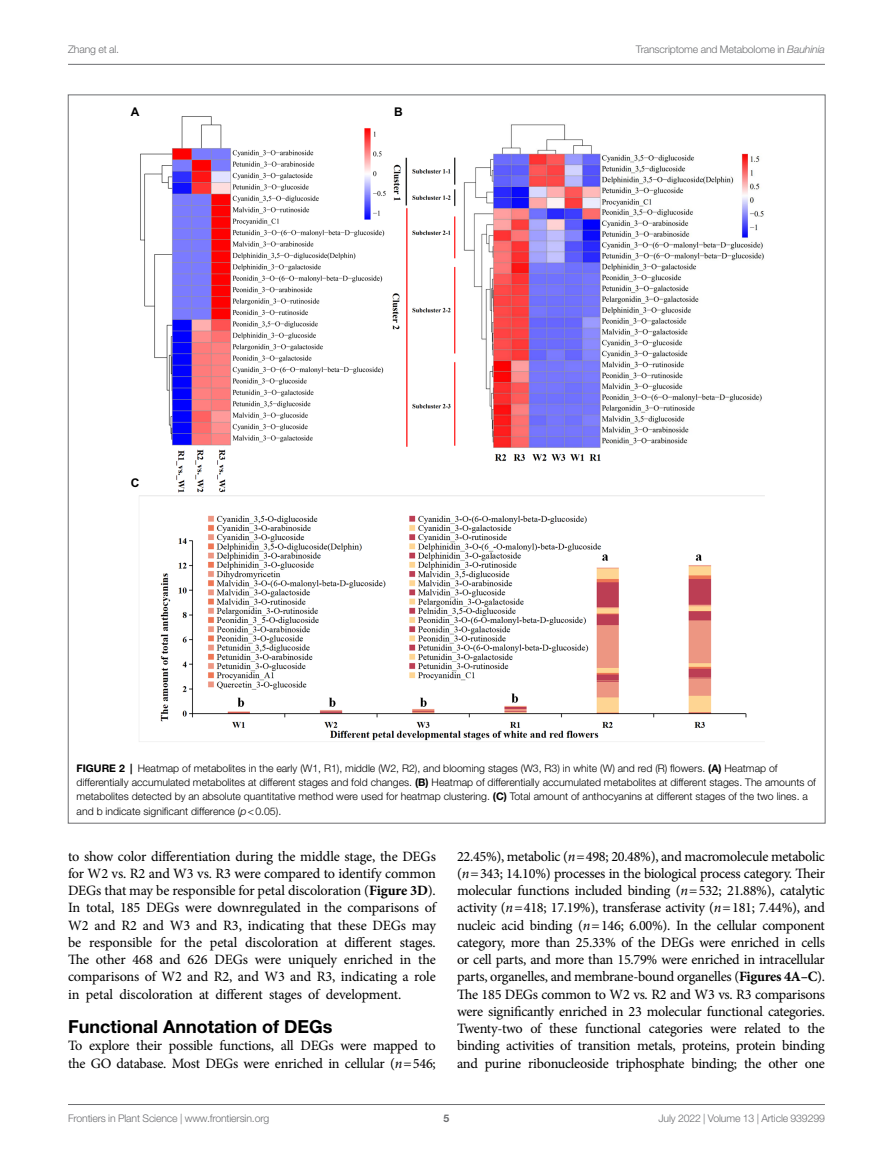
<style>
.page{position:relative;width:893px;height:1170px;background:#fff}
.page>*{position:absolute;margin:0;border:0;box-sizing:border-box;transform-origin:0 0}
.HEAD_2{font:700 18px "Helvetica Neue LT Std";color:#000}
.TEXT_FLUSH{font:14.25px/17.2px "Minion Pro";letter-spacing:-.02em;color:#000;text-align:justify}
.t1{font:700 12px "Arial";color:#000}
.FIG_LEG{font:300 10.5px/14.2px "Helvetica Neue LT Std";color:#000}
.t2{font:300 10.5px "Helvetica Neue LT Std";letter-spacing:-.015em;color:#6d6e71}
.t3{font:700 10.5px "Helvetica Neue LT Std";color:#6d6e71}
.s1{font-style:italic}
.s2{font-weight:700}
</style>
<div class="page">
<hr style="left:68px;top:64px;width:757px;height:1px;background:#6d6e71">
<hr style="left:68px;top:1104px;width:757px;height:1px;background:#6d6e71">
<img style="left:139px;top:116px;width:626px;height:626px">
<p class="t2" style="left:68px;top:42px;width:53px">Zhang et al.</p>
<p class="t2" style="left:636px;top:42px;width:190px">Transcriptome and Metabolome in <span class="s1">Bauhinia</span></p>
<p class="t1" style="left:131px;top:103px;width:10px">A</p>
<p class="t1" style="left:131px;top:474px;width:10px">C</p>
<p class="t1" style="left:394px;top:103px;width:10px">B</p>
<p class="FIG_LEG" style="left:77px;top:760px;width:741px"><span class="s2">FIGURE 2 |</span> Heatmap of metabolites in the early (W1, R1), middle (W2, R2), and blooming stages (W3, R3) in white (W) and red (R) flowers. <span class="s2">(A)</span> Heatmap of differentially accumulated metabolites at different stages and fold changes. <span class="s2">(B)</span> Heatmap of differentially accumulated metabolites at different stages. The amounts of metabolites detected by an absolute quantitative method were used for heatmap clustering. <span class="s2">(C)</span> Total amount of anthocyanins at different stages of the two lines. a and b indicate significant difference (<span class="s1">p</span>&lt;0.05).</p>
<p class="TEXT_FLUSH" style="left:68px;top:847px;width:369px">to show color differentiation during the middle stage, the DEGs for W2 vs. R2 and W3 vs. R3 were compared to identify common DEGs that may be responsible for petal discoloration (<span class="s2">Figure 3D</span>).<br>In total, 185 DEGs were downregulated in the comparisons of W2 and R2 and W3 and R3, indicating that these DEGs may be responsible for the petal discoloration at different stages.<br>The other 468 and 626 DEGs were uniquely enriched in the comparisons of W2 and R2, and W3 and R3, indicating a role in petal discoloration at different stages of development.</p>
<p class="HEAD_2" style="left:68px;top:1015px;width:266px">Functional Annotation of DEGs</p>
<p class="TEXT_FLUSH" style="left:68px;top:1037px;width:369px">To explore their possible functions, all DEGs were mapped to the GO database. Most DEGs were enriched in cellular (<span class="s1">n</span>=546;</p>
<p class="TEXT_FLUSH" style="left:457px;top:847px;width:369px">22.45%), metabolic (<span class="s1">n</span>=498; 20.48%), and macromolecule metabolic (<span class="s1">n</span>=343; 14.10%) processes in the biological process category. Their molecular functions included binding (<span class="s1">n</span>=532; 21.88%), catalytic activity (<span class="s1">n</span>=418; 17.19%), transferase activity (<span class="s1">n</span>=181; 7.44%), and nucleic acid binding (<span class="s1">n</span>=146; 6.00%). In the cellular component category, more than 25.33% of the DEGs were enriched in cells or cell parts, and more than 15.79% were enriched in intracellular parts, organelles, and membrane-bound organelles (<span class="s2">Figures 4A–C</span>).<br>The 185 DEGs common to W2 vs. R2 and W3 vs. R3 comparisons were significantly enriched in 23 molecular functional categories.<br>Twenty-two of these functional categories were related to the binding activities of transition metals, proteins, protein binding and purine ribonucleoside triphosphate binding; the other one</p>
<p class="t2" style="left:68px;top:1111px;width:203px">Frontiers in Plant Science | www.frontiersin.org</p>
<p class="t3" style="left:444px;top:1111px;width:7px">5</p>
<p class="t2" style="left:658px;top:1111px;width:168px">July 2022 | Volume 13 | Article 939299</p>
</div>
